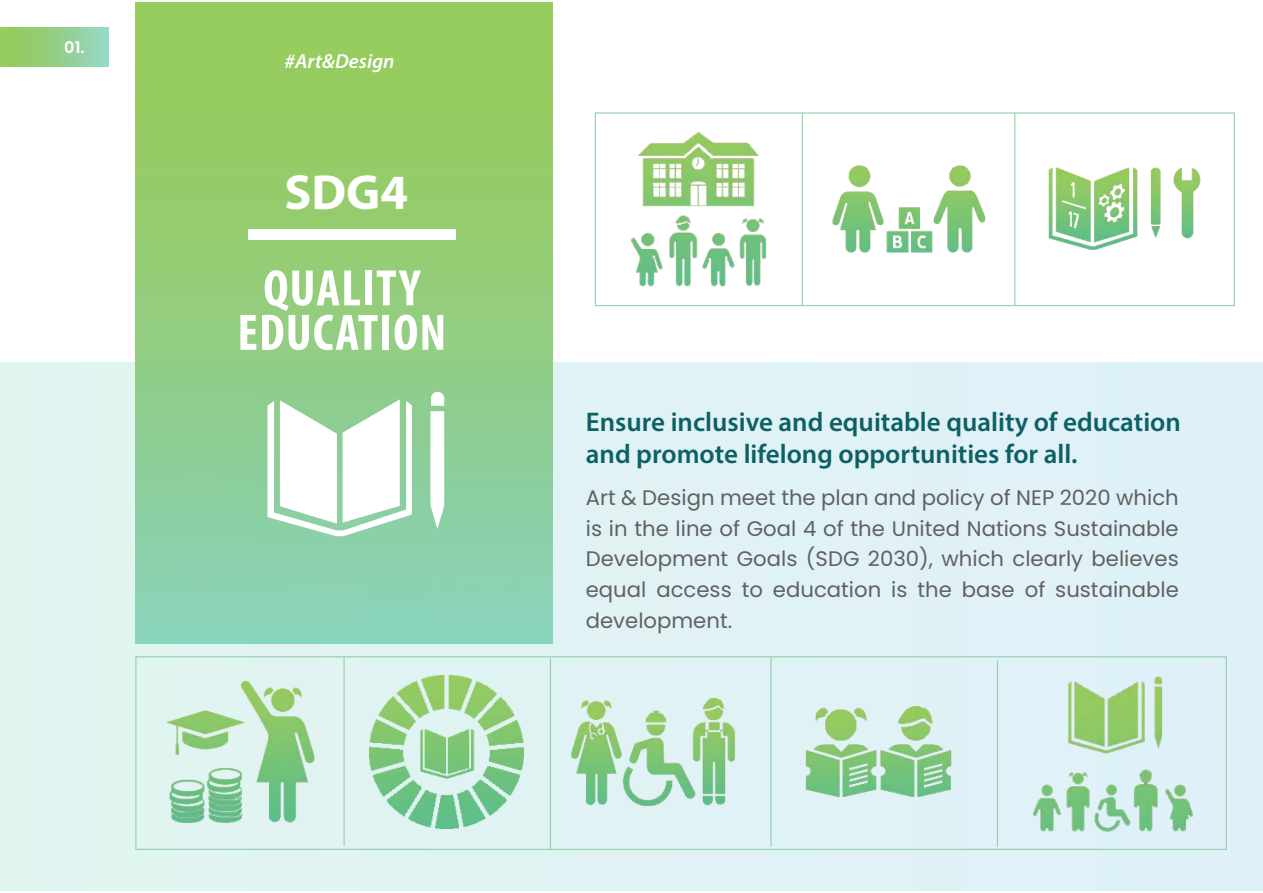
<style>
.page{position:relative;width:1263px;height:893px;background:#fff}
.page>*{position:absolute;margin:0;border:0;box-sizing:border-box;transform-origin:0 0}
.t1{font:700 condensed 51.75px/44.4px "Myriad Pro";letter-spacing:.02em;color:#fff;text-align:center}
.t2{font:700 49.5px "Myriad Pro";color:#fff}
.t3{font:600 27px/32.4px "Myriad Pro";color:#0d6065}
.t4{font:21px/30.6px "Poppins";color:#606160;text-align:justify}
.t5{font:italic 600 20.4px "Myriad Pro";color:#fff}
.t6{font:600 16.05px "Poppins";color:#fff}
</style>
<div class="page">
<div style="left:1px;top:363px;width:1262px;height:528px;background:#e0f2f5"></div>
<div style="left:0;top:28px;width:108px;height:38px;background:linear-gradient(to right,#95c84f,#95d7c1)"></div>
<div style="left:136px;top:2px;width:416px;height:641px;background:linear-gradient(to bottom,#99ca50,#8ad1b7)"></div>
<svg style="left:267px;top:399px;width:145px;height:137px;background:#daefde"></svg>
<svg style="left:430px;top:391px;width:14px;height:138px;background:#ebf6ee"></svg>
<div style="left:248px;top:230px;width:208px;height:10px;background:#fff"></div>
<img style="left:805px;top:706px;width:147px;height:91px">
<img style="left:166px;top:680px;width:149px;height:143px">
<img style="left:832px;top:165px;width:154px;height:88px">
<img style="left:630px;top:132px;width:137px;height:155px">
<img style="left:570px;top:698px;width:166px;height:108px">
<img style="left:369px;top:675px;width:155px;height:154px">
<img style="left:1048px;top:167px;width:153px;height:83px">
<div style="left:595px;top:112px;width:640px;height:194px;border:1px solid #94d0a8"></div>
<div style="left:135px;top:656px;width:1092px;height:194px;border:1px solid #94d0a8"></div>
<hr style="left:802px;top:113px;width:1px;height:193px;background:#94d0a8">
<hr style="left:1014px;top:113px;width:1px;height:193px;background:#94d0a8">
<hr style="left:343px;top:657px;width:2px;height:189px;background:#94d0a8">
<hr style="left:550px;top:658px;width:1px;height:191px;background:#94d0a8">
<hr style="left:770px;top:656px;width:1px;height:191px;background:#94d0a8">
<hr style="left:997px;top:660px;width:1px;height:187px;background:#94d0a8">
<img style="left:1017px;top:676px;width:191px;height:173px">
<p class="t6" style="left:64px;top:38px;width:22px">01.</p>
<p class="t5" style="left:284px;top:48px;width:112px">#Art&amp;Design</p>
<h2 class="t2" style="left:284px;top:160px;width:125px">SDG4</h2>
<h1 class="t1" style="left:237px;top:265px;width:210px">QUALITY<br>EDUCATION</h1>
<p class="t3" style="left:586px;top:405px;width:596px">Ensure inclusive and equitable quality of education and promote lifelong opportunities for all.</p>
<p class="t4" style="left:586px;top:483px;width:594px">Art &amp; Design meet the plan and policy of NEP 2020 which is in the line of Goal 4 of the United Nations Sustainable Development Goals (SDG 2030), which clearly believes equal access to education is the base of sustainable development.</p>
</div>
